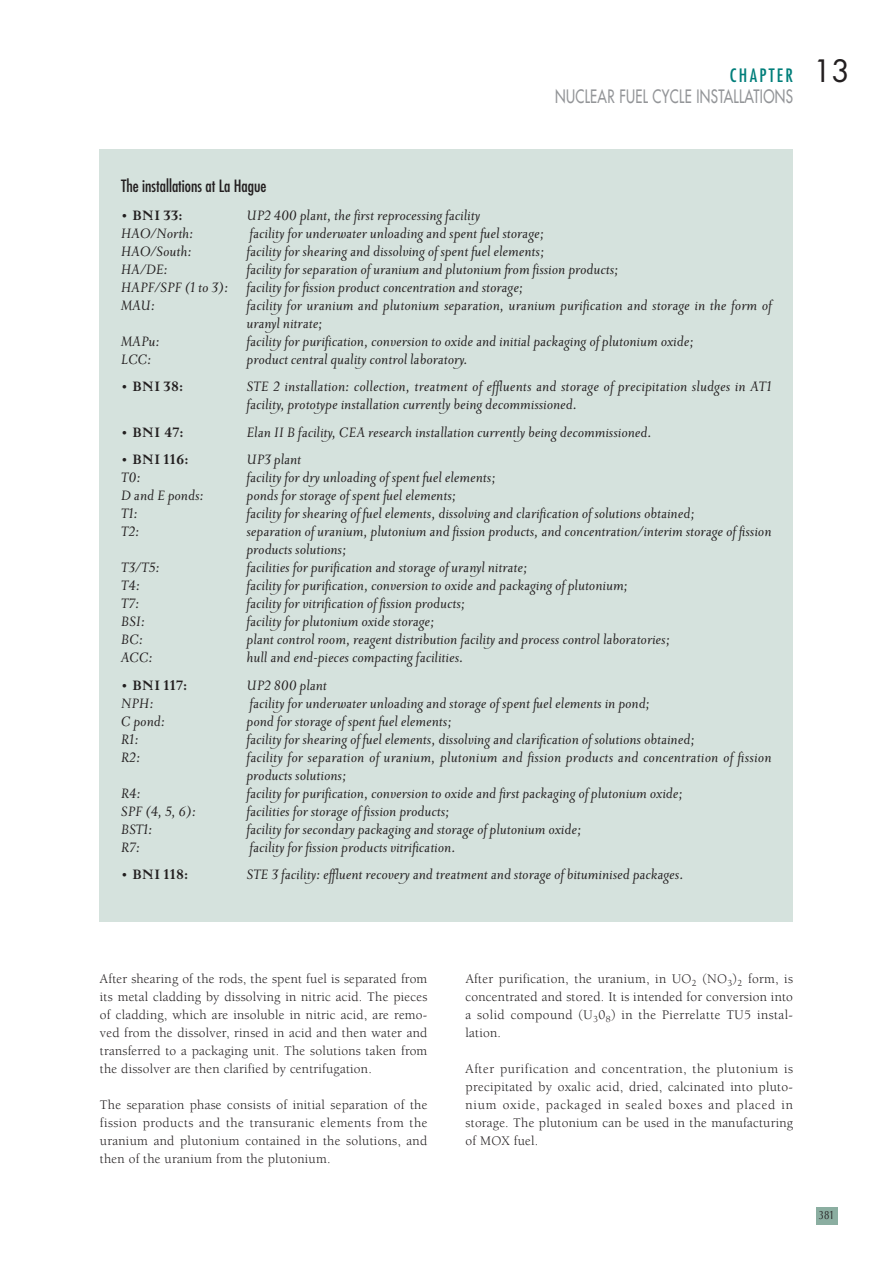
<style>
.page{position:relative;width:893px;height:1263px;background:#fff}
.page>*{position:absolute;margin:0;border:0;box-sizing:border-box;transform-origin:0 0}
.t1{font:30px "Futura";color:#231f20}
.t2{font:18px "Futura";letter-spacing:.025em;color:#939598;scale:.75 1}
.t3{font:condensed 18px "Futura";letter-spacing:.13em;color:#007e7a}
.t4{font:italic 16.5px/18px "Priori Ser Reg";color:#231f20}
.t5{font:700 16.5px "Priori Ser";color:#231f20}
.t6{font:condensed 16.5px "Futura";color:#231f20}
.t7{font:13.5px/18px "Berkeley";letter-spacing:.015em;color:#231f20;text-align:justify}
.t8{font:12px "Optima";color:#231f20;scale:.8 1}
.s1{font-family:"Berkeley";font-weight:400;font-size:13.5px}
</style>
<div class="page">
<div style="left:816px;top:1208px;width:22px;height:17px;background:#8baea1"></div>
<div style="left:100px;top:149px;width:693px;height:772px;background:#d5e2dd"></div>
<p class="t3" style="left:730px;top:67px;width:65px">CHAPTER</p>
<p class="t2" style="left:555px;top:87px;width:319px">NUCLEAR FUEL CYCLE INSTALLATIONS</p>
<h1 class="t1" style="left:813px;top:57px;width:38px">13</h1>
<p class="t6" style="left:121px;top:179px;width:147px">The installations at La Hague</p>
<p class="t5" style="left:121px;top:204px;width:63px"><span class="s1">•</span> BNI 33:</p>
<p class="t4" style="left:247px;top:205px;width:235px">UP2 400 plant, the first reprocessing facility</p>
<p class="t4" style="left:121px;top:223px;width:74px">HAO/North:</p>
<p class="t4" style="left:250px;top:223px;width:296px">facility for underwater unloading and spent fuel storage;</p>
<p class="t4" style="left:121px;top:241px;width:72px">HAO/South:</p>
<p class="t4" style="left:247px;top:241px;width:299px">facility for shearing and dissolving of spent fuel elements;</p>
<p class="t4" style="left:121px;top:259px;width:48px">HA/DE:</p>
<p class="t4" style="left:121px;top:259px;width:499px;text-indent:126px">facility for separation of uranium and plutonium from fission products;<br>HAPF/SPF (1 to 3): facility for fission product concentration and storage;<br>MAU:</p>
<p class="t4" style="left:247px;top:295px;width:527px">facility for uranium and plutonium separation, uranium purification and storage in the form of uranyl nitrate;</p>
<p class="t4" style="left:121px;top:331px;width:40px">MAPu:</p>
<p class="t4" style="left:247px;top:331px;width:449px">facility for purification, conversion to oxide and initial packaging of plutonium oxide;</p>
<p class="t4" style="left:121px;top:349px;width:32px">LCC:</p>
<p class="t4" style="left:247px;top:349px;width:223px">product central quality control laboratory.</p>
<p class="t5" style="left:121px;top:376px;width:63px"><span class="s1">•</span> BNI 38:</p>
<p class="t4" style="left:247px;top:377px;width:527px">STE 2 installation: collection, treatment of effluents and storage of precipitation sludges in AT1 facility, prototype installation currently being decommissioned.</p>
<p class="t5" style="left:121px;top:421px;width:64px"><span class="s1">•</span> BNI 47:</p>
<p class="t4" style="left:247px;top:422px;width:407px">Elan II B facility, CEA research installation currently being decommissioned.</p>
<p class="t5" style="left:121px;top:449px;width:69px"><span class="s1">•</span> BNI 116:</p>
<p class="t4" style="left:247px;top:450px;width:56px">UP3 plant</p>
<p class="t4" style="left:121px;top:468px;width:21px">T0:</p>
<p class="t4" style="left:247px;top:468px;width:250px">facility for dry unloading of spent fuel elements;</p>
<p class="t4" style="left:121px;top:486px;width:84px">D and E ponds:</p>
<p class="t4" style="left:247px;top:486px;width:211px">ponds for storage of spent fuel elements;</p>
<p class="t4" style="left:121px;top:504px;width:18px">T1:</p>
<p class="t4" style="left:247px;top:504px;width:449px">facility for shearing of fuel elements, dissolving and clarification of solutions obtained;</p>
<p class="t4" style="left:121px;top:522px;width:20px">T2:</p>
<p class="t4" style="left:247px;top:522px;width:527px">separation of uranium, plutonium and fission products, and concentration/interim storage of fission products solutions;</p>
<p class="t4" style="left:121px;top:558px;width:40px">T3/T5:</p>
<p class="t4" style="left:247px;top:558px;width:282px">facilities for purification and storage of uranyl nitrate;</p>
<p class="t4" style="left:121px;top:576px;width:20px">T4:</p>
<p class="t4" style="left:247px;top:576px;width:383px">facility for purification, conversion to oxide and packaging of plutonium;</p>
<p class="t4" style="left:121px;top:594px;width:20px">T7:</p>
<p class="t4" style="left:247px;top:594px;width:220px">facility for vitrification of fission products;</p>
<p class="t4" style="left:121px;top:612px;width:26px">BSI:</p>
<p class="t4" style="left:247px;top:612px;width:189px">facility for plutonium oxide storage;</p>
<p class="t4" style="left:121px;top:630px;width:23px">BC:</p>
<p class="t4" style="left:247px;top:630px;width:425px">plant control room, reagent distribution facility and process control laboratories;</p>
<p class="t4" style="left:121px;top:648px;width:33px">ACC:</p>
<p class="t4" style="left:247px;top:648px;width:218px">hull and end-pieces compacting facilities.</p>
<p class="t5" style="left:121px;top:674px;width:68px"><span class="s1">•</span> BNI 117:</p>
<p class="t4" style="left:247px;top:675px;width:82px">UP2 800 plant</p>
<p class="t4" style="left:121px;top:693px;width:34px">NPH:</p>
<p class="t4" style="left:250px;top:693px;width:402px">facility for underwater unloading and storage of spent fuel elements in pond;</p>
<p class="t4" style="left:121px;top:711px;width:46px">C pond:</p>
<p class="t4" style="left:247px;top:711px;width:206px">pond for storage of spent fuel elements;</p>
<p class="t4" style="left:121px;top:729px;width:19px">R1:</p>
<p class="t4" style="left:247px;top:729px;width:449px">facility for shearing of fuel elements, dissolving and clarification of solutions obtained;</p>
<p class="t4" style="left:121px;top:747px;width:21px">R2:</p>
<p class="t4" style="left:247px;top:747px;width:527px">facility for separation of uranium, plutonium and fission products and concentration of fission products solutions;</p>
<p class="t4" style="left:121px;top:783px;width:21px">R4:</p>
<p class="t4" style="left:247px;top:783px;width:438px">facility for purification, conversion to oxide and first packaging of plutonium oxide;</p>
<p class="t4" style="left:121px;top:801px;width:77px">SPF (4, 5, 6):</p>
<p class="t4" style="left:247px;top:801px;width:204px">facilities for storage of fission products;</p>
<p class="t4" style="left:121px;top:819px;width:33px">BST1:</p>
<p class="t4" style="left:247px;top:819px;width:336px">facility for secondary packaging and storage of plutonium oxide;</p>
<p class="t4" style="left:121px;top:837px;width:21px">R7:</p>
<p class="t4" style="left:250px;top:837px;width:207px">facility for fission products vitrification.</p>
<p class="t5" style="left:121px;top:864px;width:69px"><span class="s1">•</span> BNI 118:</p>
<p class="t4" style="left:247px;top:865px;width:438px">STE 3 facility: effluent recovery and treatment and storage of bituminised packages.</p>
<p class="t7" style="left:100px;top:971px;width:329px">After shearing of the rods, the spent fuel is separated from its metal cladding by dissolving in nitric acid. The pieces of cladding, which are insoluble in nitric acid, are remo&shy;ved from the dissolver, rinsed in acid and then water and transferred to a packaging unit. The solutions taken from the dissolver are then clarified by centrifugation.</p>
<p class="t7" style="left:100px;top:1097px;width:329px">The separation phase consists of initial separation of the fission products and the transuranic elements from the uranium and plutonium contained in the solutions, and then of the uranium from the plutonium.</p>
<p class="t7" style="left:466px;top:971px;width:329px">After purification, the uranium, in UO<sub>2</sub> (NO<sub>3</sub>)<sub>2</sub> form, is concentrated and stored. It is intended for conversion into a solid compound (U<sub>3</sub>0<sub>8</sub>) in the Pierrelatte TU5 instal&shy;lation.</p>
<p class="t7" style="left:466px;top:1061px;width:329px">After purification and concentration, the plutonium is precipitated by oxalic acid, dried, calcinated into pluto&shy;nium oxide, packaged in sealed boxes and placed in storage. The plutonium can be used in the manufacturing of MOX fuel.</p>
<p class="t8" style="left:819px;top:1210px;width:21px">381</p>
</div>
